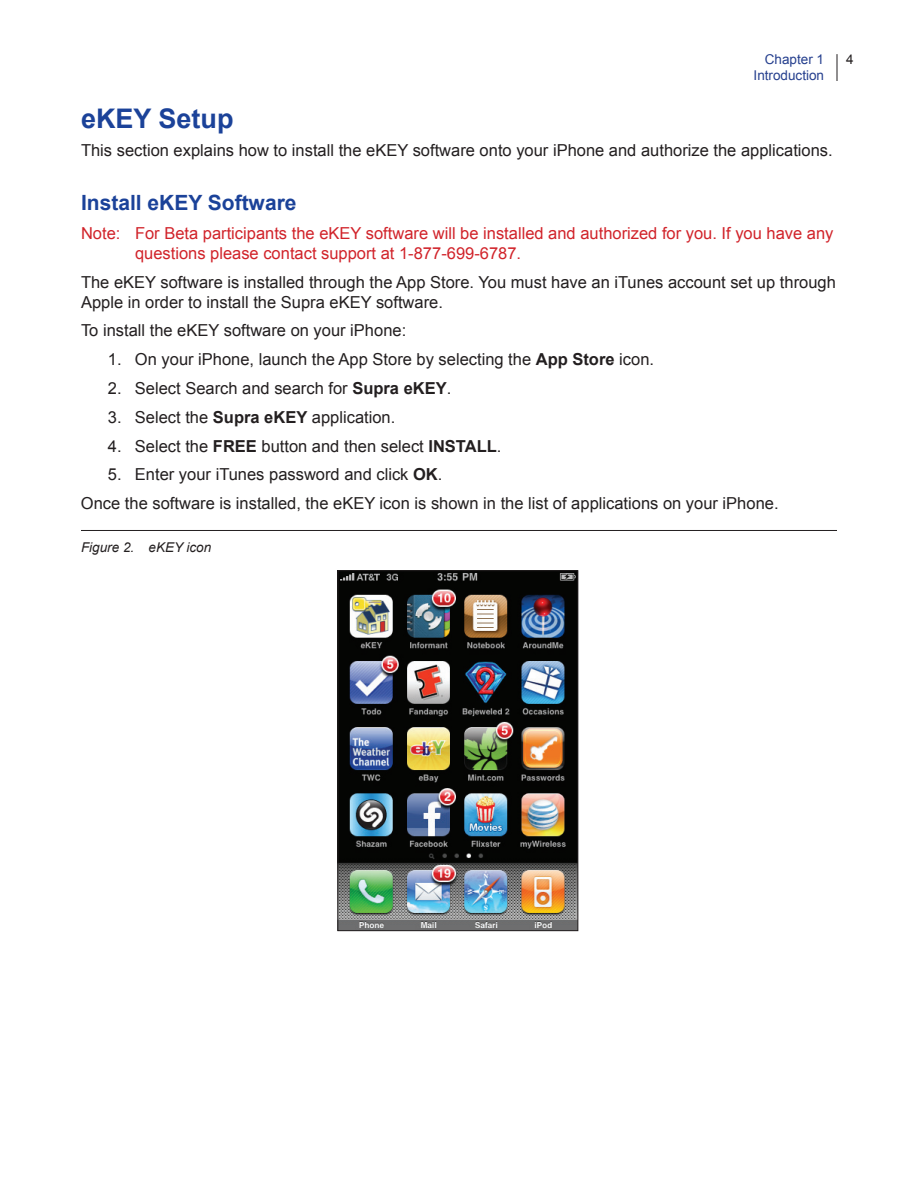
<style>
.page{position:relative;width:918px;height:1188px;background:#fff}
.page>*{position:absolute;margin:0;border:0;box-sizing:border-box;transform-origin:0 0}
.t1{font:700 27px "Arial";color:#1b4299}
.t2{font:700 21px "Arial";color:#1b4299}
.t3{font:16.5px/19.8px "Arial";color:#231f20}
.t4{font:16.5px/19.8px "Arial";color:#d1232a}
.t5{font:13.5px "Arial";color:#253f8e}
.t6{font:italic 13.5px "Arial";color:#231f20}
.t7{font:13.5px "Arial";color:#231f20}
.s1{font-weight:700}
</style>
<div class="page">
<svg style="left:837px;top:54px;width:1px;height:27px"></svg>
<hr style="left:81px;top:530px;width:756px;height:1px;background:#231f20">
<img style="left:340px;top:572px;width:236px;height:357px">
<div style="left:338px;top:570px;width:240px;height:361px;border:1px solid #231f20"></div>
<p class="t5" style="left:765px;top:50px;width:61px">Chapter 1</p>
<p class="t7" style="left:846px;top:50px;width:9px">4</p>
<p class="t5" style="left:754px;top:66px;width:72px">Introduction</p>
<h1 class="t1" style="left:81px;top:100px;width:154px">eKEY Setup</h1>
<p class="t3" style="left:81px;top:141px;width:753px">This section explains how to install the eKEY software onto your iPhone and authorize the applications.</p>
<p class="t2" style="left:81px;top:189px;width:217px">Install eKEY Software</p>
<p class="t4" style="left:135px;top:224px;width:700px;text-indent:-54px">Note: For Beta participants the eKEY software will be installed and authorized for you. If you have any questions please contact support at 1-877-699-6787.</p>
<p class="t3" style="left:81px;top:272px;width:756px">The eKEY software is installed through the App Store. You must have an iTunes account set up through<br>Apple in order to install the Supra eKEY software.</p>
<p class="t3" style="left:81px;top:321px;width:327px">To install the eKEY software on your iPhone:</p>
<p class="t3" style="left:108px;top:350px;width:548px">1. On your iPhone, launch the App Store by selecting the <span class="s1">App Store</span> icon.</p>
<p class="t3" style="left:108px;top:379px;width:345px">2. Select Search and search for <span class="s1">Supra eKEY</span>.</p>
<p class="t3" style="left:108px;top:407px;width:289px">3. Select the <span class="s1">Supra eKEY</span> application.</p>
<p class="t3" style="left:108px;top:436px;width:395px">4. Select the <span class="s1">FREE</span> button and then select <span class="s1">INSTALL</span>.</p>
<p class="t3" style="left:81px;top:460px;width:699px;line-height:28.8px;text-indent:27px">5. Enter your iTunes password and click <span class="s1">OK</span>.<br>Once the software is installed, the eKEY icon is shown in the list of applications on your iPhone.</p>
<p class="t6" style="left:81px;top:539px;width:132px">Figure 2. eKEY icon</p>
</div>
